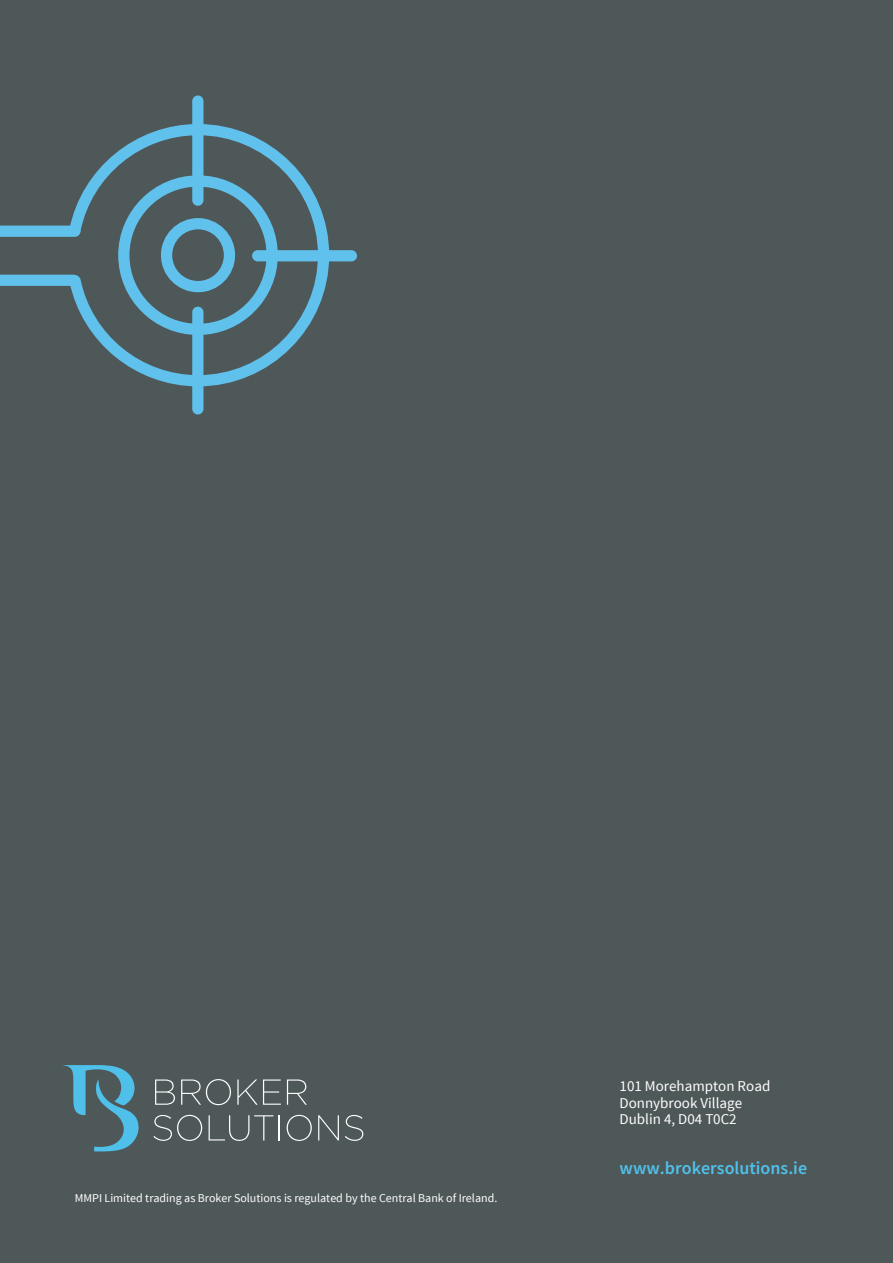
<style>
.page{position:relative;width:893px;height:1263px;background:#4f5859}
.page>*{position:absolute;margin:0;border:0;box-sizing:border-box;transform-origin:0 0}
.t1{font:600 18px "Source Sans Pro";color:#4fc1ea}
.t2{font:15px "Source Sans Pro";color:#fff}
.t3{font:12px "Source Sans Pro";color:#fff}
</style>
<div class="page">
<svg style="left:69px;top:124px;width:260px;height:262px"></svg>
<svg style="left:118px;top:175px;width:160px;height:160px"></svg>
<div style="left:252px;top:250px;width:105px;height:11px;background:#60c1ec;border-radius:6px"></div>
<div style="left:192px;top:307px;width:11px;height:107px;background:#60c1ec;border-radius:6px"></div>
<div style="left:192px;top:95px;width:11px;height:111px;background:#60c1ec;border-radius:6px"></div>
<svg style="left:0;top:226px;width:80px;height:135px"></svg>
<svg style="left:62px;top:1065px;width:77px;height:86px"></svg>
<svg style="left:155px;top:1079px;width:20px;height:26px"></svg>
<svg style="left:181px;top:1079px;width:50px;height:26px"></svg>
<svg style="left:237px;top:1079px;width:44px;height:26px"></svg>
<svg style="left:287px;top:1079px;width:20px;height:26px"></svg>
<svg style="left:153px;top:1115px;width:49px;height:26px"></svg>
<svg style="left:209px;top:1115px;width:64px;height:26px"></svg>
<svg style="left:279px;top:1115px;width:1px;height:25px"></svg>
<svg style="left:287px;top:1115px;width:25px;height:26px"></svg>
<svg style="left:318px;top:1115px;width:21px;height:25px"></svg>
<svg style="left:345px;top:1115px;width:18px;height:26px"></svg>
<p class="t3" style="left:75px;top:1191px;width:424px">MMPI Limited trading as Broker Solutions is regulated by the Central Bank of Ireland.</p>
<p class="t2" style="left:620px;top:1077px;width:152px">101 Morehampton Road</p>
<p class="t2" style="left:620px;top:1093px;width:124px">Donnybrook Village</p>
<p class="t2" style="left:620px;top:1110px;width:119px">Dublin 4, D04 T0C2</p>
<p class="t1" style="left:620px;top:1156px;width:189px">www.brokersolutions.ie</p>
</div>
